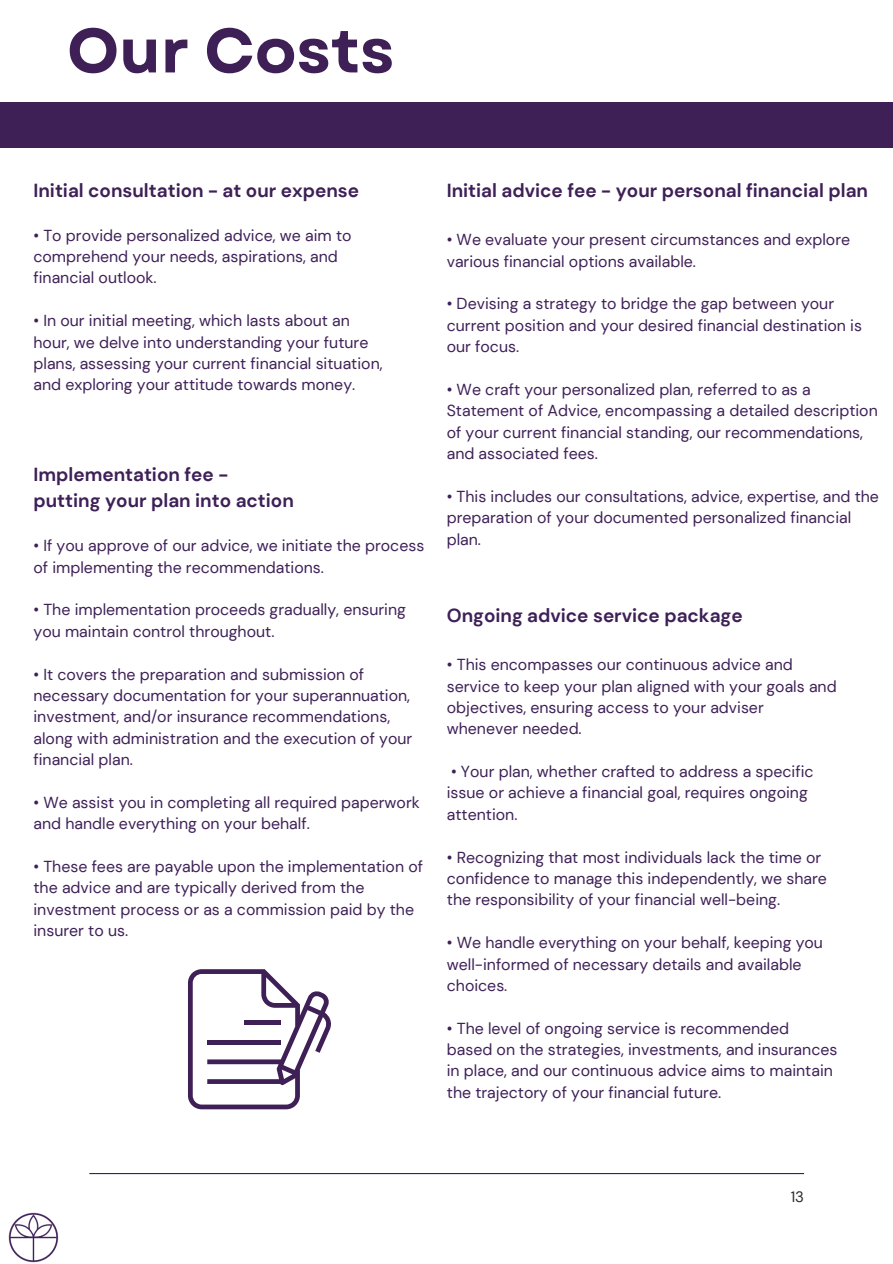
<style>
.page{position:relative;width:893px;height:1264px;background:#fff}
.page>*{position:absolute;margin:0;border:0;box-sizing:border-box;transform-origin:0 0}
.t1{font:700 62.55px "Garet";color:#3e2057}
.t2{font:700 18.9px/25.8px "DM Sans";color:#3e2057}
.t3{font:15.9px/21.3px "DM Sans";color:#3e2057}
.t4{font:15px "DM Sans";color:#2b2b2b}
</style>
<div class="page">
<hr style="left:89px;top:1172px;width:715px;height:2px;background:#3e2057">
<svg style="left:388px;top:147px;width:209px;height:1px"></svg>
<div style="left:0;top:102px;width:892px;height:45px;background:#3e2057"></div>
<img style="left:8px;top:1212px;width:51px;height:51px">
<svg style="left:188px;top:969px;width:143px;height:140px"></svg>
<div style="left:244px;top:1019px;width:36px;height:5px;background:#3e2057"></div>
<div style="left:207px;top:1039px;width:73px;height:5px;background:#3e2057"></div>
<h2 class="t1" style="left:67px;top:5px;width:329px">Our Costs</h2>
<p class="t2" style="left:33px;top:177px;width:327px">Initial consultation - at our expense</p>
<p class="t3" style="left:33px;top:225px;width:319px">• To provide personalized advice, we aim to comprehend your needs, aspirations, and financial outlook.</p>
<h2 class="t3" style="left:33px;top:310px;width:350px">• In our initial meeting, which lasts about an hour, we delve into understanding your future plans, assessing your current financial situation, and exploring your attitude towards money.</h2>
<p class="t2" style="left:33px;top:462px;width:262px">Implementation fee - putting your plan into action</p>
<p class="t3" style="left:33px;top:535px;width:392px">• If you approve of our advice, we initiate the process of implementing the recommendations.</p>
<p class="t3" style="left:33px;top:599px;width:374px">• The implementation proceeds gradually, ensuring you maintain control throughout.</p>
<p class="t3" style="left:33px;top:663px;width:380px">• It covers the preparation and submission of necessary documentation for your superannuation, investment, and/or insurance recommendations, along with administration and the execution of your financial plan.</p>
<p class="t3" style="left:33px;top:791px;width:388px">• We assist you in completing all required paperwork and handle everything on your behalf.</p>
<h2 class="t3" style="left:33px;top:856px;width:391px">• These fees are payable upon the implementation of the advice and are typically derived from the investment process or as a commission paid by the insurer to us.</h2>
<p class="t2" style="left:446px;top:177px;width:423px">Initial advice fee - your personal financial plan</p>
<p class="t3" style="left:446px;top:229px;width:405px">• We evaluate your present circumstances and explore various financial options available.</p>
<p class="t3" style="left:446px;top:293px;width:416px">• Devising a strategy to bridge the gap between your current position and your desired financial destination is our focus.</p>
<p class="t3" style="left:446px;top:379px;width:432px">• We craft your personalized plan, referred to as a Statement of Advice, encompassing a detailed description of your current financial standing, our recommendations, and associated fees.</p>
<h2 class="t3" style="left:446px;top:486px;width:434px">• This includes our consultations, advice, expertise, and the preparation of your documented personalized financial plan.</h2>
<p class="t2" style="left:447px;top:602px;width:297px">Ongoing advice service package</p>
<p class="t3" style="left:447px;top:654px;width:391px">• This encompasses our continuous advice and service to keep your plan aligned with your goals and objectives, ensuring access to your adviser whenever needed.</p>
<p class="t3" style="left:447px;top:761px;width:368px">• Your plan, whether crafted to address a specific issue or achieve a financial goal, requires ongoing attention.</p>
<p class="t3" style="left:447px;top:846px;width:381px">• Recognizing that most individuals lack the time or confidence to manage this independently, we share the responsibility of your financial well-being.</p>
<p class="t3" style="left:447px;top:932px;width:377px">• We handle everything on your behalf, keeping you well-informed of necessary details and available choices.</p>
<p class="t3" style="left:447px;top:1017px;width:392px">• The level of ongoing service is recommended based on the strategies, investments, and insurances in place, and our continuous advice aims to maintain the trajectory of your financial future.</p>
<p class="t4" style="left:790px;top:1186px;width:15px">13</p>
</div>
